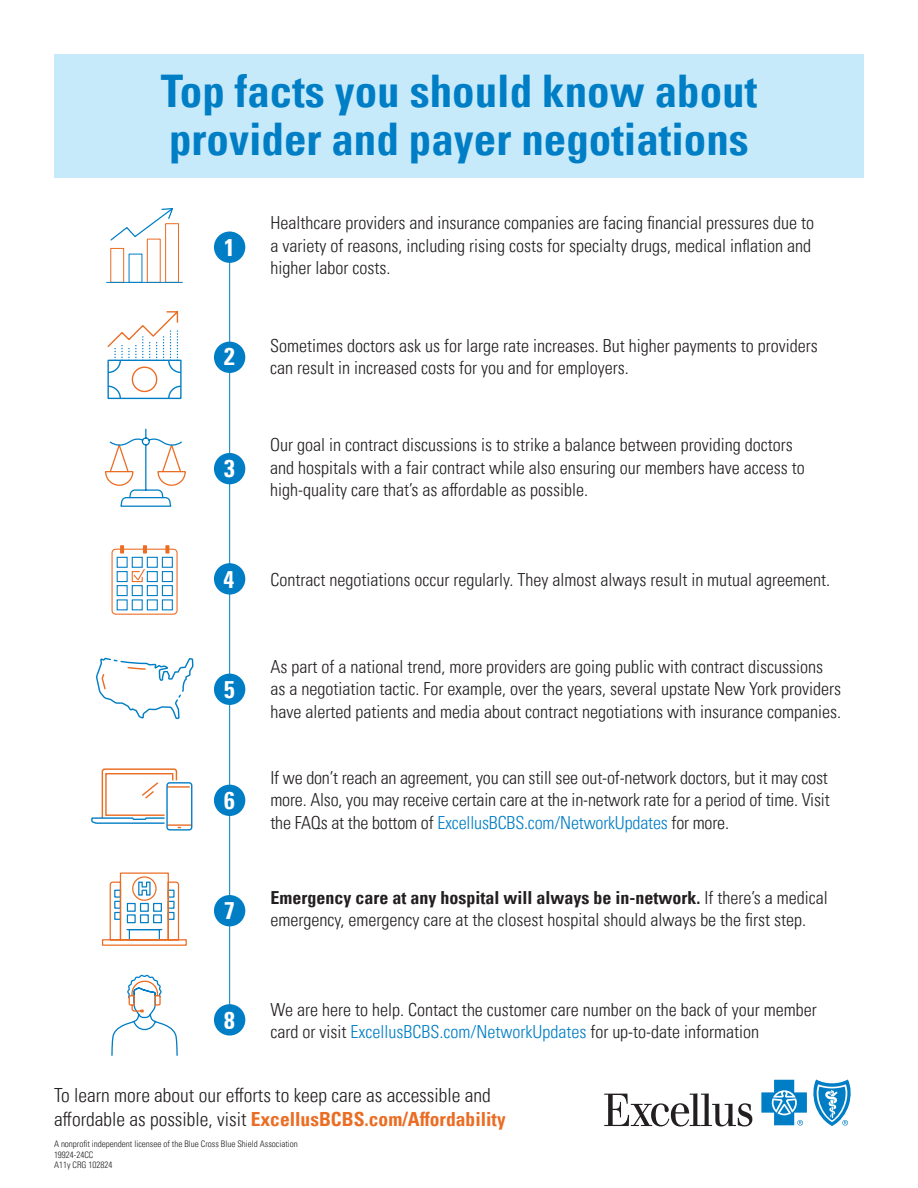
<style>
.page{position:relative;width:918px;height:1188px;background:#fff}
.page>*{position:absolute;margin:0;border:0;box-sizing:border-box;transform-origin:0 0}
.t1{font:700 condensed 45px/48px "Univers LT Pro";color:#007ec5}
.t2{font:700 condensed 24px "Univers LT Pro";color:#fff}
.t3{font:300 condensed 19.5px/23.4px "Univers LT Pro";color:#231f20}
.t4{font:300 condensed 18px/22.5px "Univers LT Pro";color:#231f20}
.t5{font:300 condensed 9px/10.8px "Univers LT Pro";color:#231f20}
.s1{color:#007ec5}
.s2{font-weight:700}
.s3{font-weight:700;color:#eb6c23}
</style>
<div class="page">
<hr style="left:229px;top:249px;width:1px;height:776px;background:#007ec5">
<div style="left:54px;top:54px;width:810px;height:123px;background:#c6eafa"></div>
<div style="left:214px;top:232px;width:31px;height:31px;background:#007ec5;border-radius:50%"></div>
<div style="left:214px;top:342px;width:31px;height:31px;background:#007ec5;border-radius:50%"></div>
<div style="left:214px;top:453px;width:31px;height:31px;background:#007ec5;border-radius:50%"></div>
<div style="left:214px;top:563px;width:31px;height:32px;background:#007ec5;border-radius:50%"></div>
<div style="left:214px;top:674px;width:31px;height:31px;background:#007ec5;border-radius:50%"></div>
<div style="left:214px;top:785px;width:31px;height:31px;background:#007ec5;border-radius:50%"></div>
<div style="left:214px;top:895px;width:31px;height:31px;background:#007ec5;border-radius:50%"></div>
<div style="left:214px;top:1004px;width:31px;height:32px;background:#007ec5;border-radius:50%"></div>
<hr style="left:107px;top:282px;width:75px;height:1px;background:#007ec5">
<svg style="left:109px;top:208px;width:71px;height:75px"></svg>
<svg style="left:107px;top:311px;width:75px;height:88px"></svg>
<div style="left:112px;top:549px;width:66px;height:66px;border:1px solid #eb6c23;border-radius:4px"></div>
<svg style="left:116px;top:545px;width:57px;height:66px"></svg>
<svg style="left:105px;top:429px;width:81px;height:78px"></svg>
<svg style="left:111px;top:974px;width:67px;height:82px"></svg>
<div style="left:166px;top:782px;width:26px;height:49px;border:1px solid #007ec5;border-radius:3px"></div>
<svg style="left:91px;top:768px;width:101px;height:60px"></svg>
<svg style="left:101px;top:872px;width:86px;height:74px"></svg>
<svg style="left:96px;top:657px;width:98px;height:63px"></svg>
<svg style="left:604px;top:1093px;width:148px;height:33px"></svg>
<svg style="left:761px;top:1080px;width:90px;height:46px"></svg>
<h1 class="t1" style="left:161px;top:67px;width:598px">Top facts you should know about provider and payer negotiations</h1>
<h2 class="t2" style="left:224px;top:232px;width:12px">1</h2>
<h2 class="t2" style="left:224px;top:342px;width:12px">2</h2>
<h2 class="t2" style="left:224px;top:453px;width:12px">3</h2>
<h2 class="t2" style="left:223px;top:565px;width:12px">4</h2>
<h2 class="t2" style="left:224px;top:675px;width:12px">5</h2>
<h2 class="t2" style="left:224px;top:786px;width:12px">6</h2>
<h2 class="t2" style="left:224px;top:896px;width:12px">7</h2>
<h2 class="t2" style="left:224px;top:1005px;width:12px">8</h2>
<p class="t4" style="left:270px;top:211px;width:545px">Healthcare providers and insurance companies are facing financial pressures due to a variety of reasons, including rising costs for specialty drugs, medical inflation and higher labor costs.</p>
<p class="t4" style="left:270px;top:333px;width:549px">Sometimes doctors ask us for large rate increases. But higher payments to providers can result in increased costs for you and for employers.</p>
<p class="t4" style="left:270px;top:433px;width:536px">Our goal in contract discussions is to strike a balance between providing doctors and hospitals with a fair contract while also ensuring our members have access to high-quality care that’s as affordable as possible.</p>
<p class="t4" style="left:270px;top:568px;width:561px">Contract negotiations occur regularly. They almost always result in mutual agreement.</p>
<p class="t4" style="left:270px;top:654px;width:572px">As part of a national trend, more providers are going public with contract discussions as a negotiation tactic. For example, over the years, several upstate New York providers have alerted patients and media about contract negotiations with insurance companies.</p>
<p class="t4" style="left:270px;top:765px;width:561px;text-align:justify">If we don’t reach an agreement, you can still see out-of-network doctors, but it may cost more. Also, you may receive certain care at the in-network rate for a period of time. Visit the FAQs at the bottom of <span class="s1">ExcellusBCBS.com/NetworkUpdates</span> for more.</p>
<p class="t4" style="left:270px;top:885px;width:559px"><span class="s2">Emergency care at any hospital will always be in-network.</span> If there’s a medical emergency, emergency care at the closest hospital should always be the first step.</p>
<p class="t4" style="left:270px;top:997px;width:548px">We are here to help. Contact the customer care number on the back of your member card or visit <span class="s1">ExcellusBCBS.com/NetworkUpdates</span> for up-to-date information</p>
<p class="t3" style="left:54px;top:1083px;width:453px">To learn more about our efforts to keep care as accessible and affordable as possible, visit <span class="s3">ExcellusBCBS.com/Affordability</span></p>
<p class="t5" style="left:54px;top:1138px;width:245px">A nonprofit independent licensee of the Blue Cross Blue Shield Association<br>19924-24CC</p>
<p class="t5" style="left:54px;top:1159px;width:60px">A11y CRG 102824</p>
</div>
